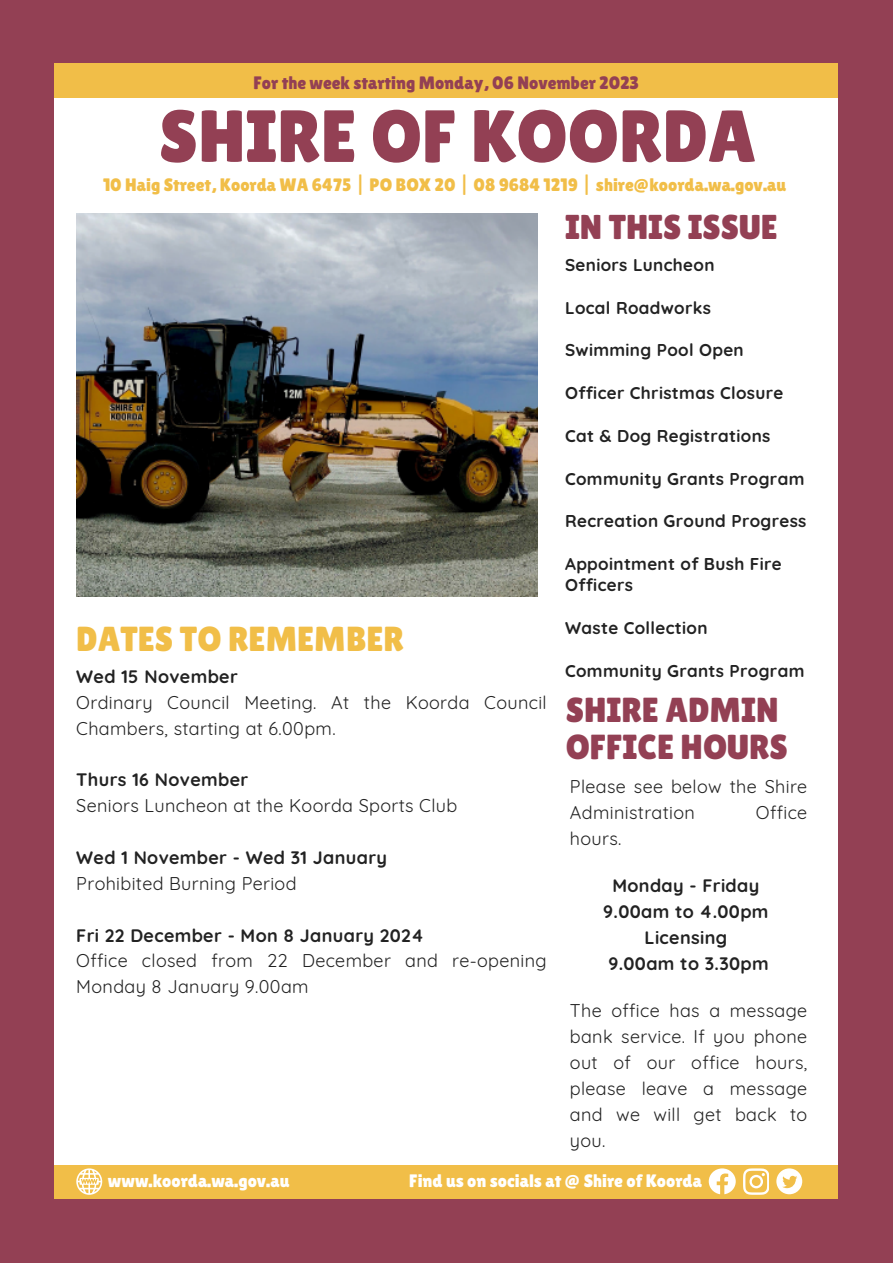
<style>
.page{position:relative;width:893px;height:1264px;background:#fff}
.page>*{position:absolute;margin:0;border:0;box-sizing:border-box;transform-origin:0 0}
.t1{font:73.65px "Lilita One";color:#934054}
.t2{font:34.65px/37px "Lilita One";color:#934054}
.t3{font:34.65px "Lilita One";color:#f1be48}
.t4{font:34.5px "Lilita One";color:#934054}
.t5{font:18px/25.8px "Quicksand";letter-spacing:.02em;color:#222}
.t6{font:700 18px "Quicksand";letter-spacing:.02em;color:#222}
.t7{font:18px "Lilita One";color:#f1be48}
.t8{font:18px "Lilita One";color:#fff}
.t9{font:18px "Lilita One";color:#934054}
.t10{font:700 17.1px/21.3px "Quicksand";letter-spacing:.02em;color:#222}
</style>
<div class="page">
<div style="left:0;top:0;width:892px;height:1262px;background:#934054"></div>
<div style="left:55px;top:77px;width:782px;height:1108px;background:#fff"></div>
<div style="left:55px;top:1164px;width:782px;height:34px;background:#f1be48"></div>
<div style="left:55px;top:64px;width:782px;height:34px;background:#f1be48"></div>
<img style="left:76px;top:214px;width:461px;height:382px">
<svg style="left:76px;top:1168px;width:26px;height:26px"></svg>
<svg style="left:708px;top:1168px;width:27px;height:26px"></svg>
<svg style="left:743px;top:1168px;width:25px;height:26px"></svg>
<svg style="left:776px;top:1168px;width:26px;height:26px"></svg>
<p class="t9" style="left:253px;top:72px;width:387px">For the week starting Monday, 06 November 2023</p>
<p class="t1" style="left:159px;top:94px;width:598px">SHIRE OF KOORDA</p>
<p class="t7" style="left:103px;top:175px;width:684px">10 Haig Street, Koorda WA 6475 | PO BOX 20 | 08 9684 1219 | shire@koorda.wa.gov.au</p>
<p class="t3" style="left:76px;top:618px;width:329px">DATES TO REMEMBER</p>
<p class="t6" style="left:76px;top:665px;width:163px">Wed 15 November</p>
<p class="t5" style="left:76px;top:689px;width:472px">Ordinary Council Meeting. At the Koorda Council<br>Chambers, starting at 6.00pm.</p>
<p class="t6" style="left:76px;top:768px;width:173px">Thurs 16 November</p>
<p class="t5" style="left:76px;top:792px;width:382px">Seniors Luncheon at the Koorda Sports Club</p>
<p class="t6" style="left:76px;top:846px;width:312px">Wed 1 November - Wed 31 January</p>
<p class="t5" style="left:76px;top:870px;width:222px">Prohibited Burning Period</p>
<p class="t6" style="left:76px;top:923px;width:349px">Fri 22 December - Mon 8 January 2024</p>
<p class="t5" style="left:76px;top:947px;width:472px">Office closed from 22 December and re-opening<br>Monday 8 January 9.00am</p>
<p class="t4" style="left:565px;top:207px;width:214px">IN THIS ISSUE</p>
<p class="t10" style="left:565px;top:254px;width:151px">Seniors Luncheon</p>
<p class="t10" style="left:565px;top:296px;width:147px">Local Roadworks</p>
<p class="t10" style="left:565px;top:339px;width:180px">Swimming Pool Open</p>
<p class="t10" style="left:565px;top:382px;width:220px">Officer Christmas Closure</p>
<p class="t10" style="left:565px;top:425px;width:207px">Cat &amp; Dog Registrations</p>
<p class="t10" style="left:565px;top:467px;width:241px">Community Grants Program</p>
<p class="t10" style="left:565px;top:510px;width:243px">Recreation Ground Progress</p>
<p class="t10" style="left:565px;top:553px;width:218px">Appointment of Bush Fire<br>Officers</p>
<p class="t10" style="left:565px;top:617px;width:144px">Waste Collection</p>
<p class="t10" style="left:565px;top:660px;width:241px">Community Grants Program</p>
<p class="t2" style="left:565px;top:691px;width:224px">SHIRE ADMIN<br>OFFICE HOURS</p>
<p class="t5" style="left:570px;top:773px;width:239px">Please see below the Shire<br>Administration</p>
<p class="t5" style="left:755px;top:799px;width:53px">Office</p>
<p class="t5" style="left:570px;top:825px;width:53px">hours.</p>
<p class="t6" style="left:612px;top:874px;width:148px">Monday - Friday</p>
<p class="t6" style="left:603px;top:900px;width:167px">9.00am to 4.00pm</p>
<p class="t6" style="left:644px;top:926px;width:84px">Licensing</p>
<p class="t6" style="left:608px;top:952px;width:162px">9.00am to 3.30pm</p>
<p class="t5" style="left:570px;top:997px;width:239px;text-align:justify">The office has a message bank service. If you phone out of our office hours, please leave a message and we will get back to you.</p>
<p class="t8" style="left:108px;top:1170px;width:183px">www.koorda.wa.gov.au</p>
<p class="t8" style="left:409px;top:1170px;width:294px">Find us on socials at @ Shire of Koorda</p>
</div>
